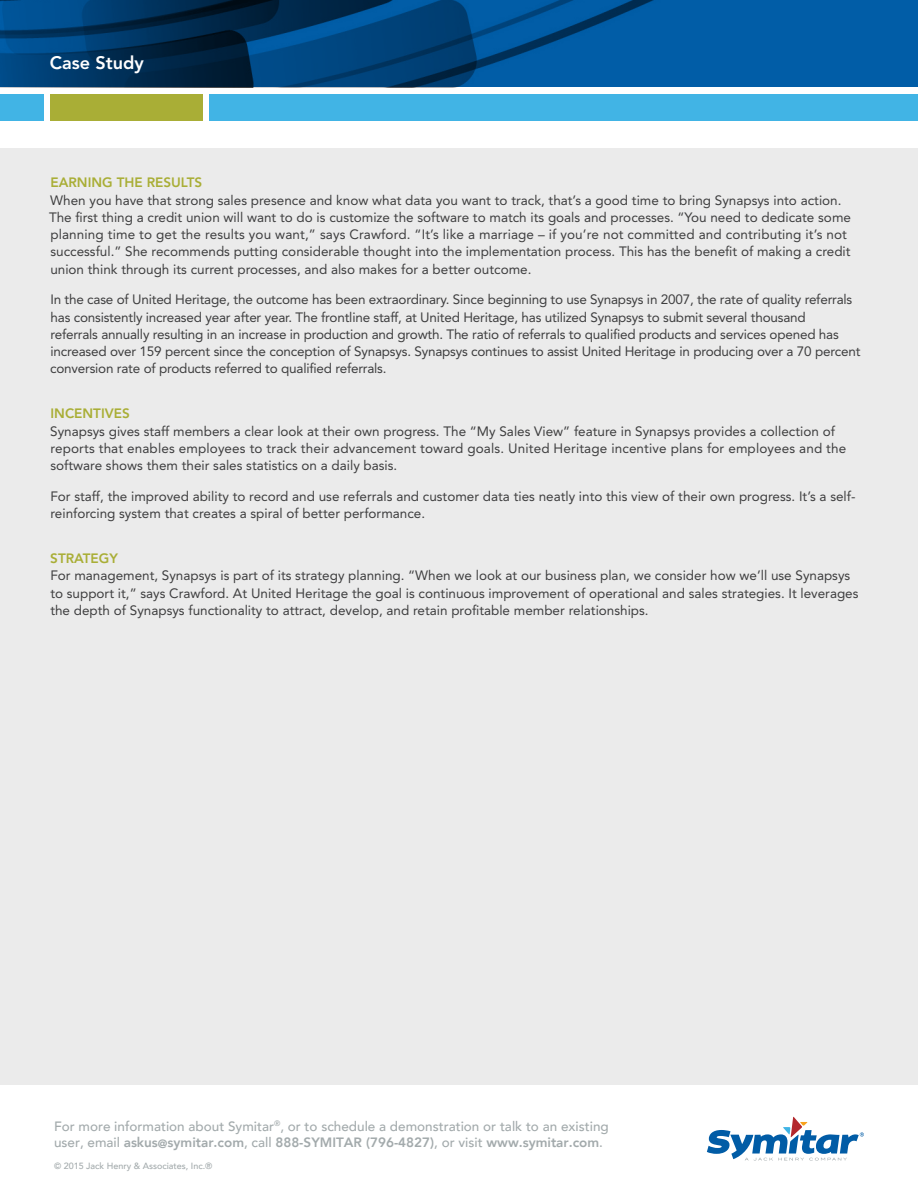
<style>
.page{position:relative;width:918px;height:1188px;background:#fff}
.page>*{position:absolute;margin:0;border:0;box-sizing:border-box;transform-origin:0 0}
.PRODUCT_NAME_-_TOP_O{font:800 18px "Avenir LT Std";color:#fff}
.BODY_TEXT{font:13.5px/17.2px "Avenir LT Std";color:#3e3e3f}
.t1{font:500 13.5px/16.2px "Avenir";color:#a3aaac}
.TEXT_HEADLINE{font:800 13.5px "Avenir LT Std";color:#a9ae36}
.t2{font:500 9px "Avenir";color:#a3aaac}
.s1{font-weight:800}
.s2{font-weight:800;font-size:12px}
</style>
<div class="page">
<div style="left:0;top:148px;width:918px;height:937px;background:#ebebeb"></div>
<svg style="left:707px;top:1117px;width:157px;height:44px"></svg>
<svg style="left:0;top:0;width:918px;height:87px"></svg>
<div style="left:209px;top:94px;width:709px;height:27px;background:#41b4e5"></div>
<div style="left:0;top:94px;width:44px;height:27px;background:#41b4e5"></div>
<div style="left:50px;top:94px;width:153px;height:27px;background:#a9ae36"></div>
<p class="PRODUCT_NAME_-_TOP_O" style="left:50px;top:52px;width:95px">Case Study</p>
<p class="TEXT_HEADLINE" style="left:50px;top:175px;width:153px">EARNING THE RESULTS</p>
<p class="BODY_TEXT" style="left:49px;top:192px;width:803px">When you have that strong sales presence and know what data you want to track, that’s a good time to bring Synapsys into action.<br>The first thing a credit union will want to do is customize the software to match its goals and processes. “You need to dedicate some planning time to get the results you want,” says Crawford. “It’s like a marriage – if you’re not committed and contributing it’s not successful.” She recommends putting considerable thought into the implementation process. This has the benefit of making a credit union think through its current processes, and also makes for a better outcome.</p>
<p class="BODY_TEXT" style="left:50px;top:291px;width:812px">In the case of United Heritage, the outcome has been extraordinary. Since beginning to use Synapsys in 2007, the rate of quality referrals has consistently increased year after year. The frontline staff, at United Heritage, has utilized Synapsys to submit several thousand<br>referrals annually resulting in an increase in production and growth. The ratio of referrals to qualified products and services opened has increased over 159 percent since the conception of Synapsys. Synapsys continues to assist United Heritage in producing over a 70 percent conversion rate of products referred to qualified referrals.</p>
<p class="TEXT_HEADLINE" style="left:51px;top:406px;width:81px">INCENTIVES</p>
<p class="BODY_TEXT" style="left:50px;top:423px;width:798px">Synapsys gives staff members a clear look at their own progress. The “My Sales View” feature in Synapsys provides a collection of reports that enables employees to track their advancement toward goals. United Heritage incentive plans for employees and the software shows them their sales statistics on a daily basis.</p>
<p class="BODY_TEXT" style="left:50px;top:488px;width:807px">For staff, the improved ability to record and use referrals and customer data ties neatly into this view of their own progress. It’s a self&shy;reinforcing system that creates a spiral of better performance.</p>
<p class="TEXT_HEADLINE" style="left:50px;top:551px;width:69px">STRATEGY</p>
<p class="BODY_TEXT" style="left:50px;top:567px;width:810px">For management, Synapsys is part of its strategy planning. “When we look at our business plan, we consider how we’ll use Synapsys to support it,” says Crawford. At United Heritage the goal is continuous improvement of operational and sales strategies. It leverages the depth of Synapsys functionality to attract, develop, and retain profitable member relationships.</p>
<p class="t1" style="left:54px;top:1117px;width:556px">For more information about Symitar<sup>®</sup>, or to schedule a demonstration or talk to an existing user, email <span class="s1">askus</span><span class="s2">@</span><span class="s1">symitar.com</span>, call <span class="s1">888-SYMITAR (796-4827)</span>, or visit <span class="s1">www.symitar.com</span>.</p>
<p class="t2" style="left:54px;top:1158px;width:160px">© 2015 Jack Henry &amp; Associates, Inc.®</p>
</div>
